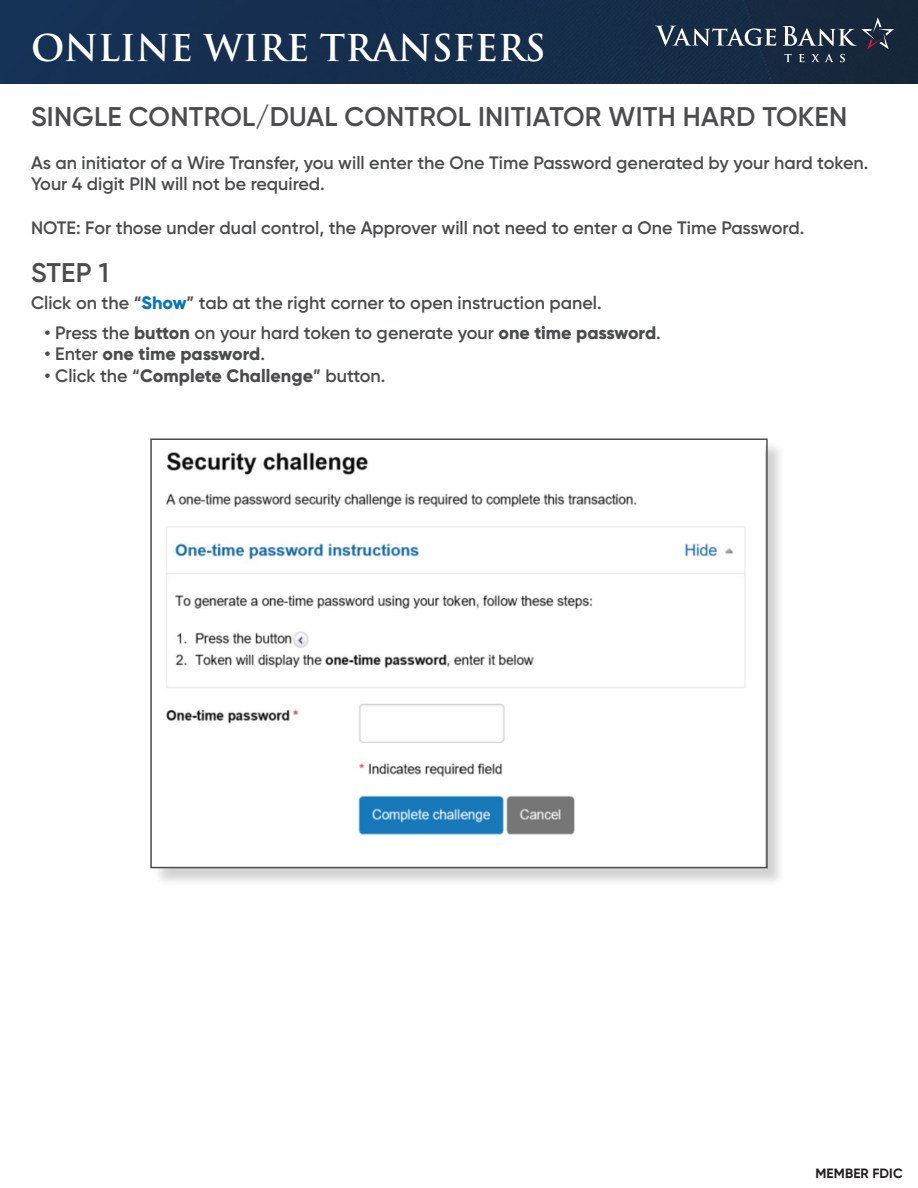
<style>
.page{position:relative;width:918px;height:1188px;background:#fff}
.page>*{position:absolute;margin:0;border:0;box-sizing:border-box;transform-origin:0 0}
.t1{font:700 36px "Trajan Pro";color:#fff}
.t2{font:600 27px "Gilroy";letter-spacing:.01em;color:#4b4c4d}
.t3{font:600 18px/21.6px "Gilroy";color:#4b4c4d}
.t4{font:800 18px "Gilroy";letter-spacing:-.005em;color:#4b4c4d}
.t5{font:700 13.5px "Gilroy";letter-spacing:.01em;color:#231f20}
.s1{font-weight:800;color:#0975b8}
.s2{font-weight:800}
.s3{font-weight:600}
</style>
<div class="page">
<img style="left:0;top:0;width:918px;height:84px">
<svg style="left:655px;top:26px;width:121px;height:20px"></svg>
<svg style="left:782px;top:17px;width:112px;height:45px;background:#344254"></svg>
<div style="left:153px;top:441px;width:634px;height:446px;background:#231f20;opacity:.2"></div>
<img style="left:153px;top:441px;width:612px;height:424px">
<div style="left:150px;top:438px;width:618px;height:430px;border:2px solid #4b4c4d"></div>
<p class="t1" style="left:31px;top:25px;width:516px">ONLINE WIRE TRANSFERS</p>
<p class="t2" style="left:31px;top:99px;width:818px">SINGLE CONTROL/DUAL CONTROL INITIATOR WITH HARD TOKEN</p>
<p class="t3" style="left:31px;top:152px;width:839px">As an initiator of a Wire Transfer, you will enter the One Time Password generated by your hard token.<br>Your 4 digit PIN will not be required.</p>
<p class="t3" style="left:31px;top:216px;width:775px">NOTE: For those under dual control, the Approver will not need to enter a One Time Password.</p>
<p class="t2" style="left:31px;top:255px;width:79px">STEP 1</p>
<p class="t3" style="left:31px;top:292px;width:572px">Click on the “<span class="s1">Show</span>” tab at the right corner to open instruction panel.</p>
<p class="t3" style="left:45px;top:321px;width:618px">• Press the <span class="s2">button</span> on your hard token to generate your <span class="s2">one time password</span>.</p>
<p class="t4" style="left:45px;top:343px;width:222px"><span class="s3">• Enter</span> one time password<span class="s3">.</span></p>
<p class="t3" style="left:45px;top:365px;width:342px">• Click the “<span class="s2">Complete Challenge</span>” button.</p>
<p class="t5" style="left:815px;top:1165px;width:89px">MEMBER FDIC</p>
</div>
